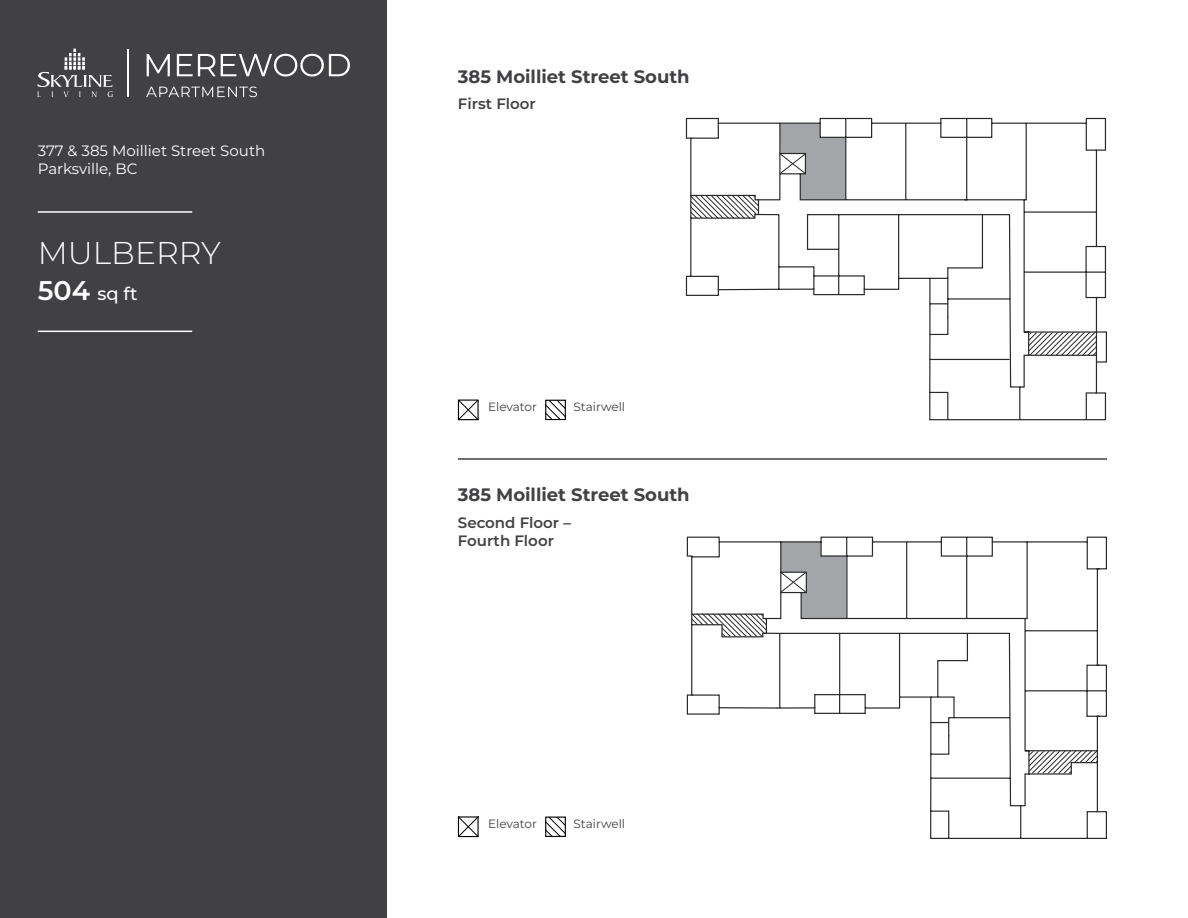
<style>
.page{position:relative;width:1188px;height:918px;background:#fff}
.page>*{position:absolute;margin:0;border:0;box-sizing:border-box;transform-origin:0 0}
.t1{font:300 31.5px "Montserrat";color:#fff}
.t2{font:700 18px "Montserrat";color:#414042}
.t3{font:500 18px "Montserrat";color:#fff}
.t4{font:15px "Montserrat";color:#fff}
.t5{font:600 15px/18px "Montserrat";color:#414042}
.t6{font:12px "Montserrat";color:#414042}
.s1{font-weight:600;font-size:27px}
</style>
<div class="page">
<div style="left:0;top:0;width:386px;height:918px;background:#414042"></div>
<svg style="left:38px;top:49px;width:75px;height:48px"></svg>
<svg style="left:147px;top:54px;width:23px;height:22px"></svg>
<svg style="left:177px;top:54px;width:173px;height:22px"></svg>
<svg style="left:146px;top:87px;width:111px;height:10px"></svg>
<hr style="left:127px;top:49px;width:1px;height:48px;background:#fff">
<hr style="left:38px;top:211px;width:154px;height:2px;background:#fff">
<hr style="left:38px;top:331px;width:154px;height:1px;background:#fff">
<svg style="left:686px;top:536px;width:421px;height:303px"></svg>
<svg style="left:692px;top:614px;width:75px;height:23px"></svg>
<svg style="left:1029px;top:751px;width:68px;height:23px"></svg>
<svg style="left:685px;top:117px;width:422px;height:304px"></svg>
<hr style="left:458px;top:458px;width:649px;height:2px;background:#404041">
<svg style="left:547px;top:819px;width:17px;height:16px"></svg>
<div style="left:545px;top:817px;width:21px;height:20px;border:1px solid #000"></div>
<svg style="left:547px;top:402px;width:17px;height:16px"></svg>
<div style="left:545px;top:400px;width:21px;height:20px;border:1px solid #000"></div>
<svg style="left:460px;top:818px;width:17px;height:17px"></svg>
<div style="left:458px;top:816px;width:21px;height:21px;border:1px solid #000"></div>
<svg style="left:460px;top:402px;width:17px;height:16px"></svg>
<div style="left:458px;top:400px;width:21px;height:20px;border:1px solid #000"></div>
<p class="t4" style="left:38px;top:140px;width:229px">377 &amp; 385 Moilliet Street South</p>
<p class="t4" style="left:38px;top:158px;width:101px">Parksville, BC</p>
<p class="t1" style="left:38px;top:231px;width:185px">MULBERRY</p>
<p class="t3" style="left:38px;top:281px;width:101px"><span class="s1">504</span> sq ft</p>
<p class="t2" style="left:458px;top:63px;width:233px">385 Moilliet Street South</p>
<p class="t5" style="left:458px;top:94px;width:79px">First Floor</p>
<p class="t6" style="left:488px;top:398px;width:50px">Elevator</p>
<p class="t6" style="left:574px;top:398px;width:53px">Stairwell</p>
<p class="t2" style="left:458px;top:482px;width:233px">385 Moilliet Street South</p>
<p class="t5" style="left:458px;top:513px;width:114px">Second Floor –<br>Fourth Floor</p>
<p class="t6" style="left:488px;top:815px;width:50px">Elevator</p>
<p class="t6" style="left:574px;top:815px;width:53px">Stairwell</p>
</div>
